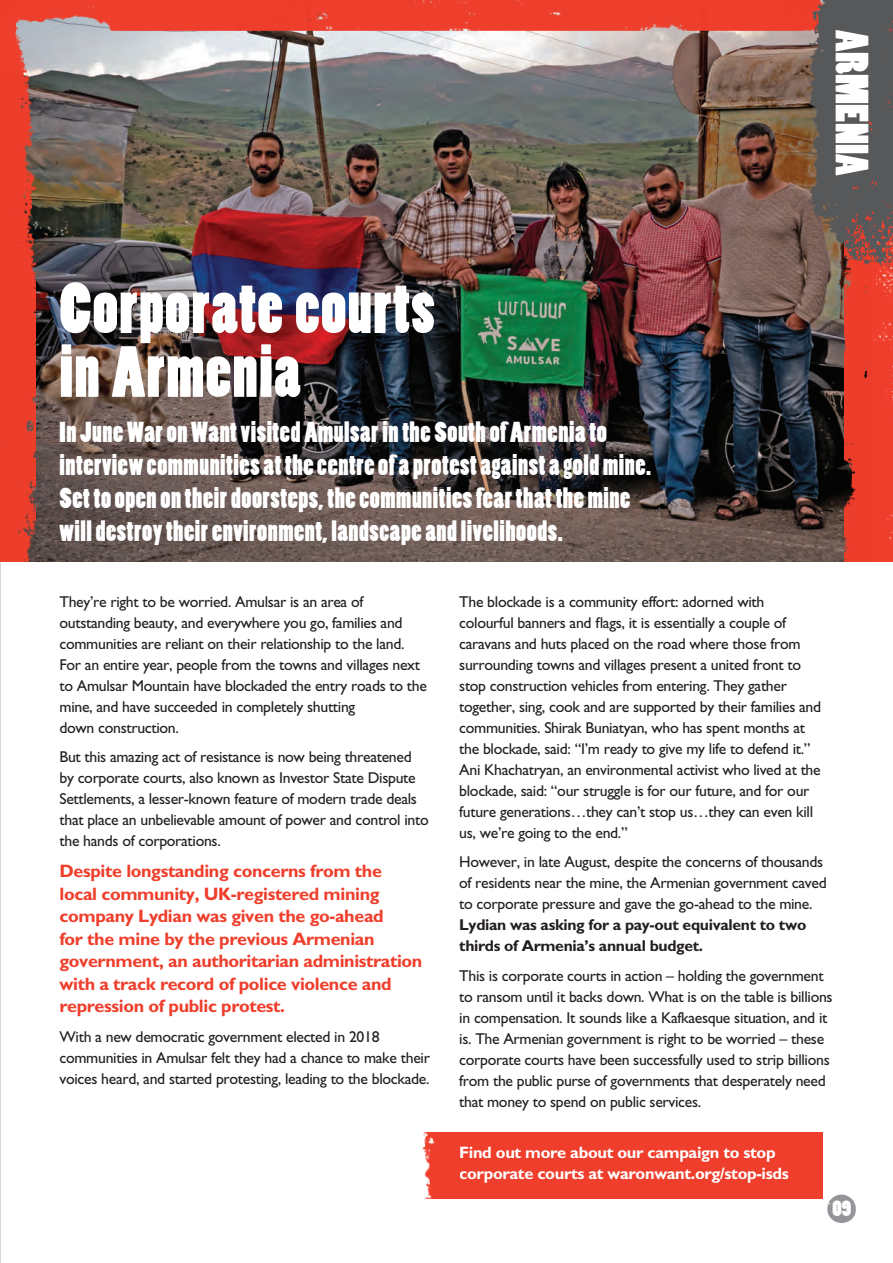
<style>
.page{position:relative;width:893px;height:1263px;background:#fff}
.page>*{position:absolute;margin:0;border:0;box-sizing:border-box;transform-origin:0 0}
.t1{font:67.5px/63.8px "Poplar Std";letter-spacing:.02em;color:#fff}
.t2{font:43.5px "Poplar Std";letter-spacing:.005em;color:#fff}
.t3{font:27px/33px "Poplar Std";letter-spacing:.02em;color:#fff}
.t4{font:21px "Poplar Std";color:#fff}
.t5{font:700 18px/22.5px "Gill Sans Std";letter-spacing:-.02em;color:#ef3e2b}
.t6{font:700 16.5px/21px "Gill Sans Std";letter-spacing:-.02em;color:#fff}
.t7{font:15.75px/21px "Gill Sans Std";letter-spacing:-.02em;color:#231f20}
.t8{font:700 15.75px/21px "Gill Sans Std";letter-spacing:-.02em;color:#231f20}
</style>
<div class="page">
<img style="left:0;top:0;width:1px;height:1263px">
<img style="left:35px;top:31px;width:809px;height:530px">
<img style="left:827px;top:1194px;width:29px;height:30px">
<img style="left:0;top:31px;width:35px;height:530px">
<div style="left:844px;top:347px;width:49px;height:214px;background:#ed3e2b"></div>
<img style="left:0;top:0;width:804px;height:31px">
<img style="left:804px;top:0;width:89px;height:347px">
<div style="left:456px;top:1132px;width:366px;height:66px;background:#ef3e2b"></div>
<img style="left:422px;top:1132px;width:34px;height:66px">
<h1 class="t1" style="left:60px;top:279px;width:377px">Corporate courts in Armenia</h1>
<p class="t3" style="left:60px;top:417px;width:593px">In June War on Want visited Amulsar in the South of Armenia to interview communities at the centre of a protest against a gold mine.<br>Set to open on their doorsteps, the communities fear that the mine will destroy their environment, landscape and livelihoods.</p>
<h2 class="t2" style="left:876px;top:30px;width:147px;rotate:90deg">ARMENIA</h2>
<p class="t7" style="left:60px;top:591px;width:369px">They’re right to be worried. Amulsar is an area of outstanding beauty, and everywhere you go, families and communities are reliant on their relationship to the land.<br>For an entire year, people from the towns and villages next to Amulsar Mountain have blockaded the entry roads to the mine, and have succeeded in completely shutting<br>down construction.</p>
<p class="t7" style="left:60px;top:746px;width:371px">But this amazing act of resistance is now being threatened by corporate courts, also known as Investor State Dispute Settlements, a lesser-known feature of modern trade deals that place an unbelievable amount of power and control into the hands of corporations.</p>
<p class="t5" style="left:60px;top:860px;width:364px">Despite longstanding concerns from the local community, UK-registered mining company Lydian was given the go-ahead<br>for the mine by the previous Armenian government, an authoritarian administration with a track record of police violence and repression of public protest.</p>
<p class="t7" style="left:60px;top:1026px;width:372px">With a new democratic government elected in 2018 communities in Amulsar felt they had a chance to make their voices heard, and started protesting, leading to the blockade.</p>
<p class="t7" style="left:459px;top:591px;width:363px">The blockade is a community effort: adorned with colourful banners and flags, it is essentially a couple of caravans and huts placed on the road where those from surrounding towns and villages present a united front to stop construction vehicles from entering. They gather together, sing, cook and are supported by their families and communities. Shirak Buniatyan, who has spent months at the blockade, said: “I’m ready to give my life to defend it.” Ani Khachatryan, an environmental activist who lived at the blockade, said: “our struggle is for our future, and for our future generations…they can’t stop us…they can even kill us, we’re going to the end.”</p>
<p class="t7" style="left:459px;top:851px;width:369px">However, in late August, despite the concerns of thousands of residents near the mine, the Armenian government caved to corporate pressure and gave the go-ahead to the mine.</p>
<p class="t8" style="left:459px;top:914px;width:349px">Lydian was asking for a pay-out equivalent to two thirds of Armenia’s annual budget.</p>
<p class="t7" style="left:459px;top:965px;width:375px">This is corporate courts in action – holding the government to ransom until it backs down. What is on the table is billions in compensation. It sounds like a Kafkaesque situation, and it is. The Armenian government is right to be worried – these corporate courts have been successfully used to strip billions from the public purse of governments that desperately need that money to spend on public services.</p>
<p class="t6" style="left:459px;top:1142px;width:331px">Find out more about our campaign to stop corporate courts at waronwant.org/stop-isds</p>
<h3 class="t4" style="left:832px;top:1197px;width:20px">09</h3>
</div>
